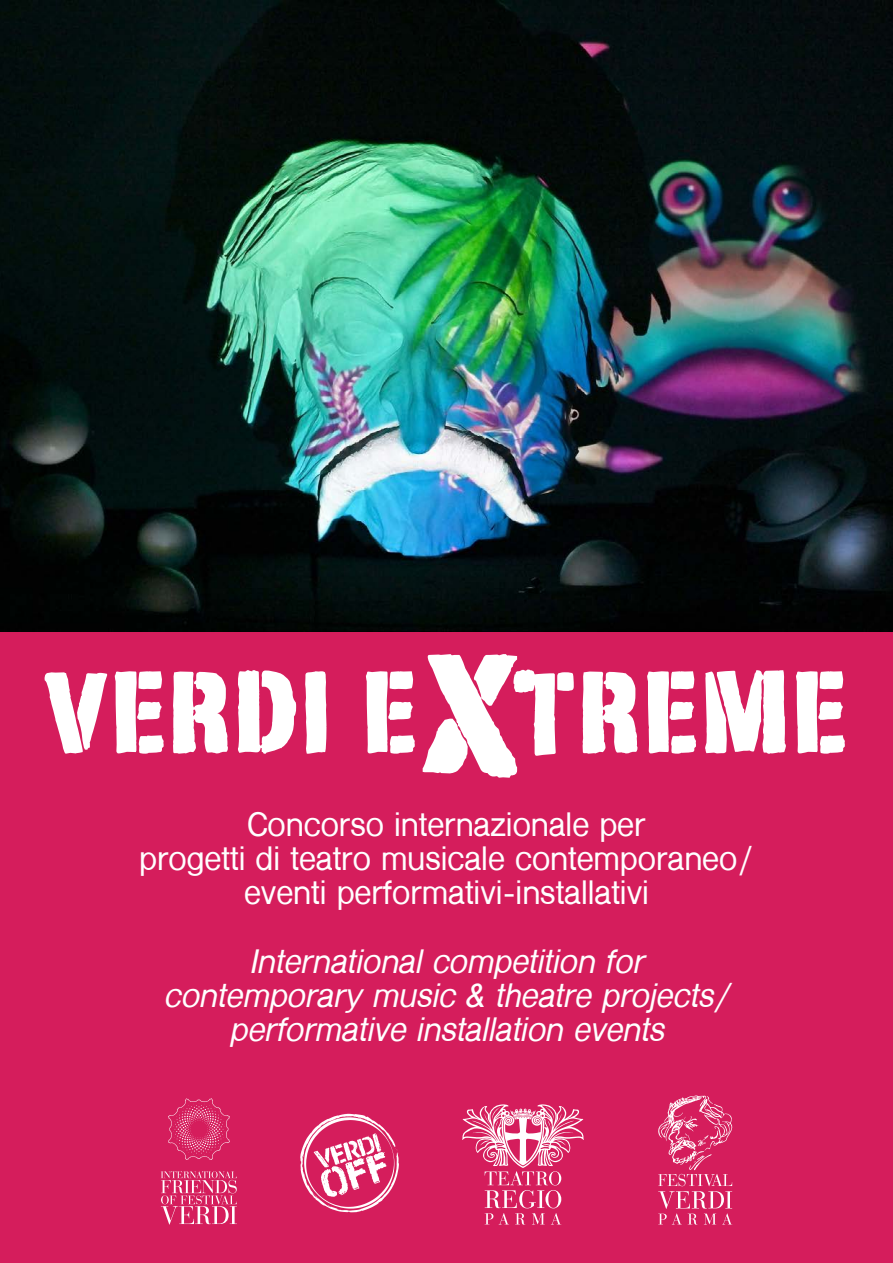
<style>
.page{position:relative;width:893px;height:1263px;background:#fff}
.page>*{position:absolute;margin:0;border:0;box-sizing:border-box;transform-origin:0 0}
.t1{font:105px "Stencimilla";letter-spacing:-.015em;color:#fff}
.t2{font:700 31.5px/34.2px "Shree Dev 0714";color:#fff;text-align:center}
.t3{font:italic 700 31.5px/34.2px "Shree Dev 0714";color:#fff;text-align:center}
.s1{font-size:153px}
</style>
<div class="page">
<div style="left:0;top:631px;width:893px;height:632px;background:#d51d5c"></div>
<img style="left:0;top:0;width:893px;height:631px">
<svg style="left:161px;top:1098px;width:76px;height:126px"></svg>
<svg style="left:462px;top:1104px;width:122px;height:120px"></svg>
<svg style="left:658px;top:1095px;width:75px;height:130px"></svg>
<svg style="left:300px;top:1114px;width:99px;height:98px"></svg>
<h1 class="t1" style="left:43px;top:645px;width:809px">VERDI E<span class="s1">X</span>TREME</h1>
<p class="t2" style="left:139px;top:808px;width:616px">Concorso internazionale per<br>progetti di teatro musicale contemporaneo/ eventi performativi-installativi</p>
<p class="t3" style="left:163px;top:945px;width:567px">International competition for contemporary music &amp; theatre projects/ performative installation events</p>
</div>
